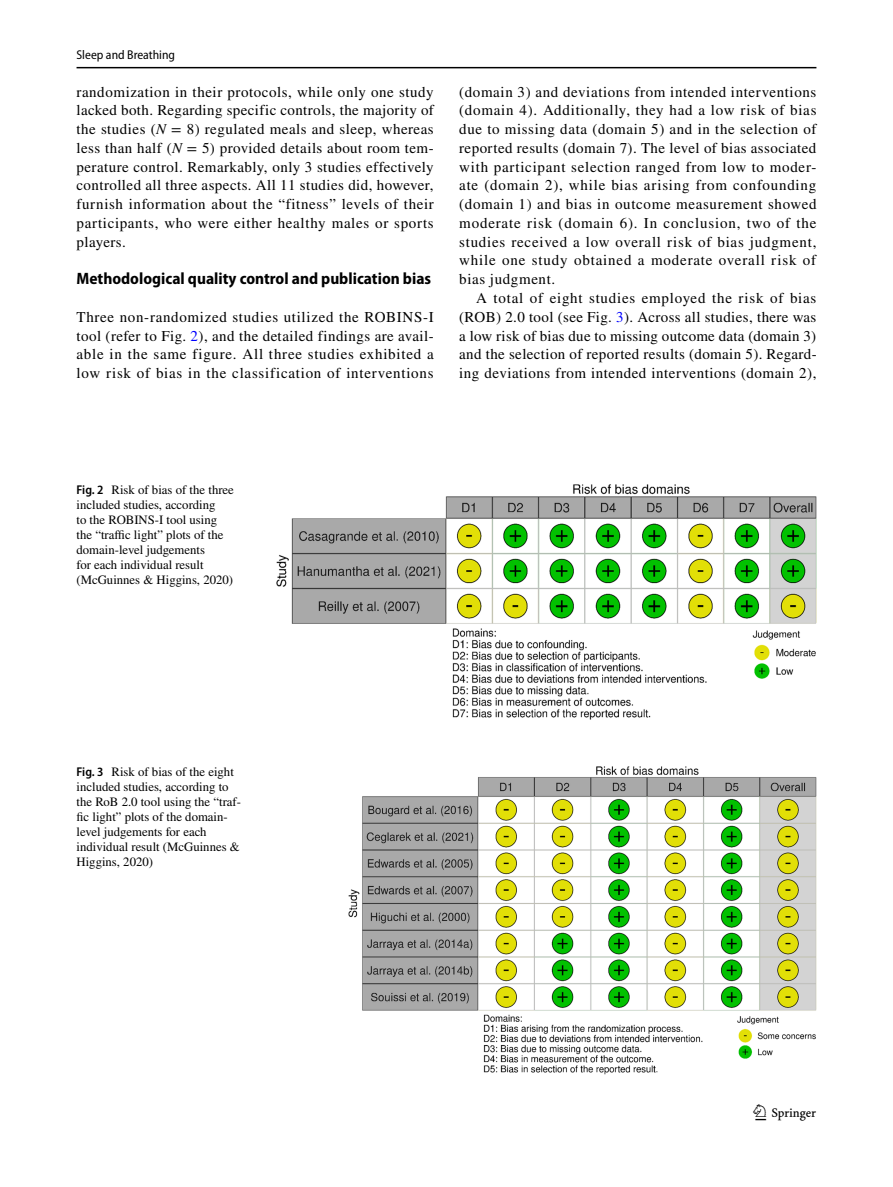
<style>
.page{position:relative;width:893px;height:1187px;background:#fff}
.page>*{position:absolute;margin:0;border:0;box-sizing:border-box;transform-origin:0 0}
.t1{font:22.5px "Springnew Regular 3";color:#000}
.t2{font:700 semi-condensed 16.5px "Myriad Pro";color:#000}
.t3{font:15px/18.8px "STIX";letter-spacing:.045em;color:#000;text-align:justify}
.t4{font:12.75px/15px "STIX";color:#000}
.t5{font:semi-condensed 12.75px "Myriad Pro";color:#000}
.s1{font-style:italic}
.s2{color:#00f}
.s3{font-family:"Myriad Pro";font-weight:600;font-stretch:semi-condensed}
</style>
<div class="page">
<hr style="left:77px;top:67px;width:739px;height:1px;background:#000">
<img style="left:276px;top:484px;width:540px;height:235px">
<img style="left:349px;top:766px;width:467px;height:307px">
<p class="t5" style="left:77px;top:48px;width:100px">Sleep and Breathing</p>
<p class="t3" style="left:77px;top:83px;width:359px">randomization in their protocols, while only one study lacked both. Regarding specific controls, the majority of the studies (<span class="s1">N</span> = 8) regulated meals and sleep, whereas less than half (<span class="s1">N</span> = 5) provided details about room tem&shy;perature control. Remarkably, only 3 studies effectively controlled all three aspects. All 11 studies did, however, furnish information about the “fitness” levels of their participants, who were either healthy males or sports players.</p>
<p class="t2" style="left:77px;top:269px;width:356px">Methodological quality control and publication bias</p>
<p class="t3" style="left:77px;top:308px;width:359px">Three non-randomized studies utilized the ROBINS-I tool (refer to Fig. <span class="s2">2</span>), and the detailed findings are avail&shy;able in the same figure. All three studies exhibited a low risk of bias in the classification of interventions</p>
<p class="t3" style="left:459px;top:83px;width:359px">(domain 3) and deviations from intended interventions (domain 4). Additionally, they had a low risk of bias due to missing data (domain 5) and in the selection of reported results (domain 7). The level of bias associated with participant selection ranged from low to moder&shy;ate (domain 2), while bias arising from confounding (domain 1) and bias in outcome measurement showed moderate risk (domain 6). In conclusion, two of the studies received a low overall risk of bias judgment, while one study obtained a moderate overall risk of bias judgment.</p>
<p class="t3" style="left:459px;top:289px;width:359px;text-indent:17px">A total of eight studies employed the risk of bias (ROB) 2.0 tool (see Fig. <span class="s2">3</span>). Across all studies, there was a low risk of bias due to missing outcome data (domain 3) and the selection of reported results (domain 5). Regard&shy;ing deviations from intended interventions (domain 2),</p>
<p class="t4" style="left:77px;top:483px;width:159px"><span class="s3">Fig. 2</span> Risk of bias of the three included studies, according<br>to the ROBINS-I tool using the “traffic light” plots of the domain-level judgements<br>for each individual result (McGuinnes &amp; Higgins, 2020)</p>
<p class="t4" style="left:77px;top:764px;width:166px"><span class="s3">Fig. 3</span> Risk of bias of the eight included studies, according to the RoB 2.0 tool using the “traf&shy;fic light” plots of the domain&shy;level judgements for each individual result (McGuinnes &amp;<br>Higgins, 2020)</p>
<h1 class="t1" style="left:755px;top:1104px;width:62px">1 3</h1>
</div>
